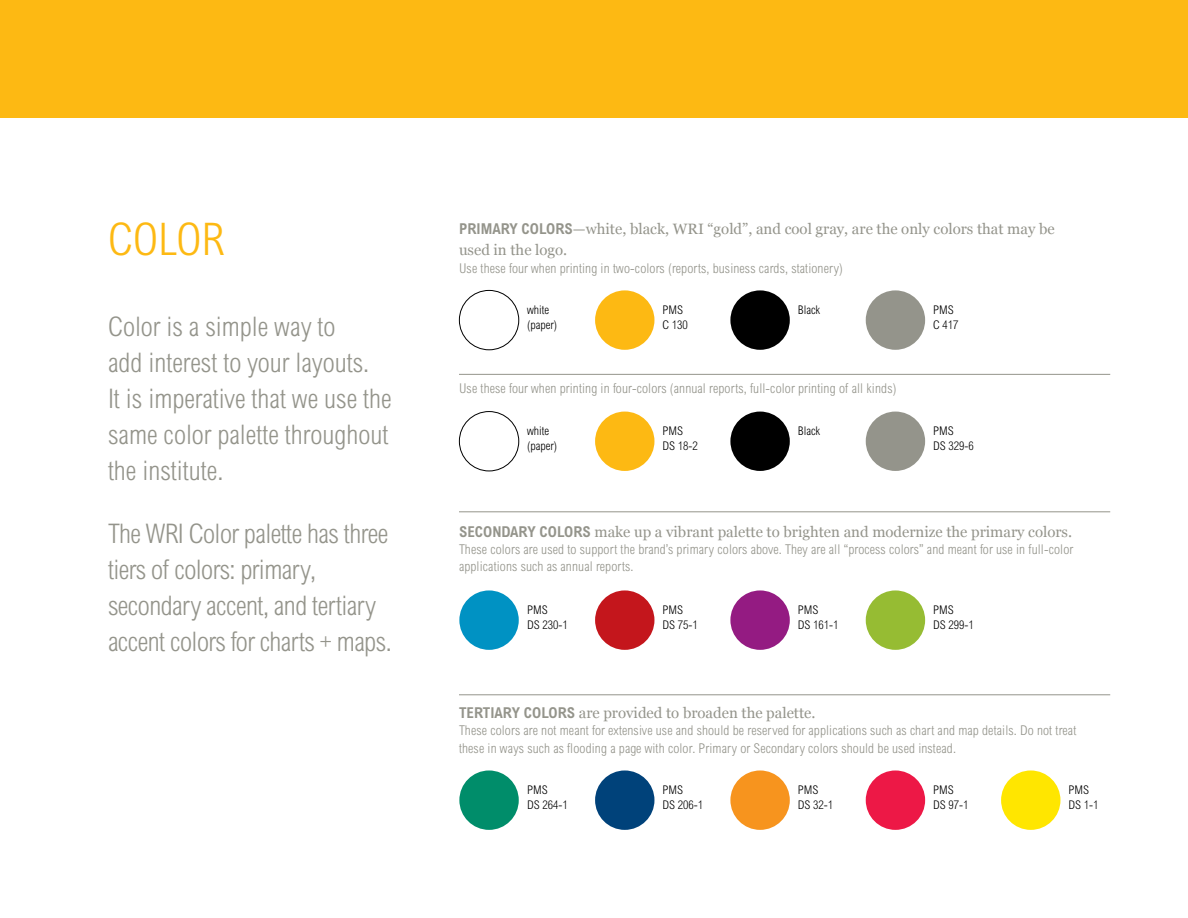
<style>
.page{position:relative;width:1188px;height:918px;background:#fff}
.page>*{position:absolute;margin:0;border:0;box-sizing:border-box;transform-origin:0 0}
.t1{font:300 condensed 45px "Arial MT Std";color:#fdb913}
.t2{font:300 condensed 27px/36px "Arial MT Std";color:#94948b}
.t3{font:300 condensed 27px/36px "Arial MT Std";letter-spacing:-.02em;color:#94948b}
.t4{font:15px/21px "Georgia";color:#94948b}
.t5{font:300 condensed 13.5px/17.2px "Arial MT Std";letter-spacing:.01em;color:#94948b}
.t6{font:300 condensed 12px/15px "Arial MT Std";color:#000}
.s1{font-family:"Arial";font-weight:700;font-stretch:condensed}
</style>
<div class="page">
<div style="left:459px;top:290px;width:60px;height:60px;border:1px solid #000;border-radius:50%"></div>
<div style="left:595px;top:290px;width:59px;height:60px;background:#fdb913;border-radius:50%"></div>
<div style="left:730px;top:290px;width:60px;height:60px;background:#000;border-radius:50%"></div>
<div style="left:866px;top:290px;width:59px;height:60px;background:#94948b;border-radius:50%"></div>
<div style="left:459px;top:590px;width:60px;height:60px;background:#0092c3;border-radius:50%"></div>
<div style="left:595px;top:590px;width:59px;height:60px;background:#c4161c;border-radius:50%"></div>
<div style="left:730px;top:590px;width:60px;height:60px;background:#941b82;border-radius:50%"></div>
<div style="left:866px;top:590px;width:59px;height:60px;background:#96bc33;border-radius:50%"></div>
<div style="left:459px;top:411px;width:60px;height:60px;border:1px solid #000;border-radius:50%"></div>
<div style="left:595px;top:412px;width:59px;height:59px;background:#fdb913;border-radius:50%"></div>
<div style="left:730px;top:412px;width:60px;height:59px;background:#000;border-radius:50%"></div>
<div style="left:866px;top:412px;width:59px;height:59px;background:#94948b;border-radius:50%"></div>
<div style="left:459px;top:770px;width:60px;height:60px;background:#008d6a;border-radius:50%"></div>
<div style="left:595px;top:770px;width:59px;height:60px;background:#00427a;border-radius:50%"></div>
<div style="left:730px;top:770px;width:60px;height:60px;background:#f7941e;border-radius:50%"></div>
<div style="left:866px;top:770px;width:59px;height:60px;background:#ed1846;border-radius:50%"></div>
<div style="left:1001px;top:770px;width:59px;height:60px;background:#ffe600;border-radius:50%"></div>
<hr style="left:459px;top:374px;width:651px;height:1px;background:#94948b">
<hr style="left:459px;top:511px;width:651px;height:1px;background:#94948b">
<hr style="left:459px;top:694px;width:651px;height:1px;background:#94948b">
<div style="left:0;top:0;width:1188px;height:117px;background:#fdb913"></div>
<h1 class="t1" style="left:108px;top:214px;width:117px">Color</h1>
<h2 class="t2" style="left:108px;top:309px;width:285px">Color is a simple way to<br>add interest to your layouts.<br>It is imperative that we use the same color palette throughout the institute.</h2>
<h2 class="t3" style="left:108px;top:516px;width:285px">The WRI Color palette has three tiers of colors: primary, secondary accent, and tertiary accent colors for charts + maps.</h2>
<p class="t4" style="left:459px;top:219px;width:597px"><span class="s1">PRIMARY COLORS</span>—white, black, WRI “gold”, and cool gray, are the only colors that may be used in the logo.</p>
<p class="t5" style="left:459px;top:259px;width:386px">Use these four when printing in two-colors (reports, business cards, stationery)</p>
<p class="t6" style="left:527px;top:302px;width:31px">white (paper)</p>
<p class="t6" style="left:662px;top:302px;width:27px">PMS<br>C 130</p>
<p class="t6" style="left:798px;top:302px;width:24px">Black</p>
<p class="t6" style="left:933px;top:302px;width:27px">PMS<br>C 417</p>
<p class="t5" style="left:459px;top:380px;width:439px">Use these four when printing in four-colors (annual reports, full-color printing of all kinds)</p>
<p class="t6" style="left:527px;top:424px;width:31px">white (paper)</p>
<p class="t6" style="left:662px;top:424px;width:37px">PMS<br>DS 18-2</p>
<p class="t6" style="left:798px;top:424px;width:24px">Black</p>
<p class="t6" style="left:933px;top:424px;width:42px">PMS<br>DS 329-6</p>
<p class="t4" style="left:459px;top:521px;width:615px"><span class="s1">SECONDARY COLORS</span> make up a vibrant palette to brighten and modernize the primary colors.</p>
<p class="t5" style="left:459px;top:541px;width:616px">These colors are used to support the brand’s primary colors above. They are all “process colors” and meant for use in full-color applications such as annual reports.</p>
<p class="t6" style="left:527px;top:602px;width:42px">PMS<br>DS 230-1</p>
<p class="t6" style="left:662px;top:602px;width:37px">PMS<br>DS 75-1</p>
<p class="t6" style="left:798px;top:602px;width:42px">PMS<br>DS 161-1</p>
<p class="t6" style="left:933px;top:602px;width:42px">PMS<br>DS 299-1</p>
<p class="t4" style="left:459px;top:703px;width:358px"><span class="s1">TERTIARY COLORS</span> are provided to broaden the palette.</p>
<p class="t5" style="left:459px;top:722px;width:619px">These colors are not meant for extensive use and should be reserved for applications such as chart and map details. Do not treat these in ways such as flooding a page with color. Primary or Secondary colors should be used instead.</p>
<p class="t6" style="left:527px;top:782px;width:42px">PMS<br>DS 264-1</p>
<p class="t6" style="left:662px;top:782px;width:42px">PMS<br>DS 206-1</p>
<p class="t6" style="left:798px;top:782px;width:37px">PMS<br>DS 32-1</p>
<p class="t6" style="left:933px;top:782px;width:37px">PMS<br>DS 97-1</p>
<p class="t6" style="left:1068px;top:782px;width:31px">PMS<br>DS 1-1</p>
</div>
